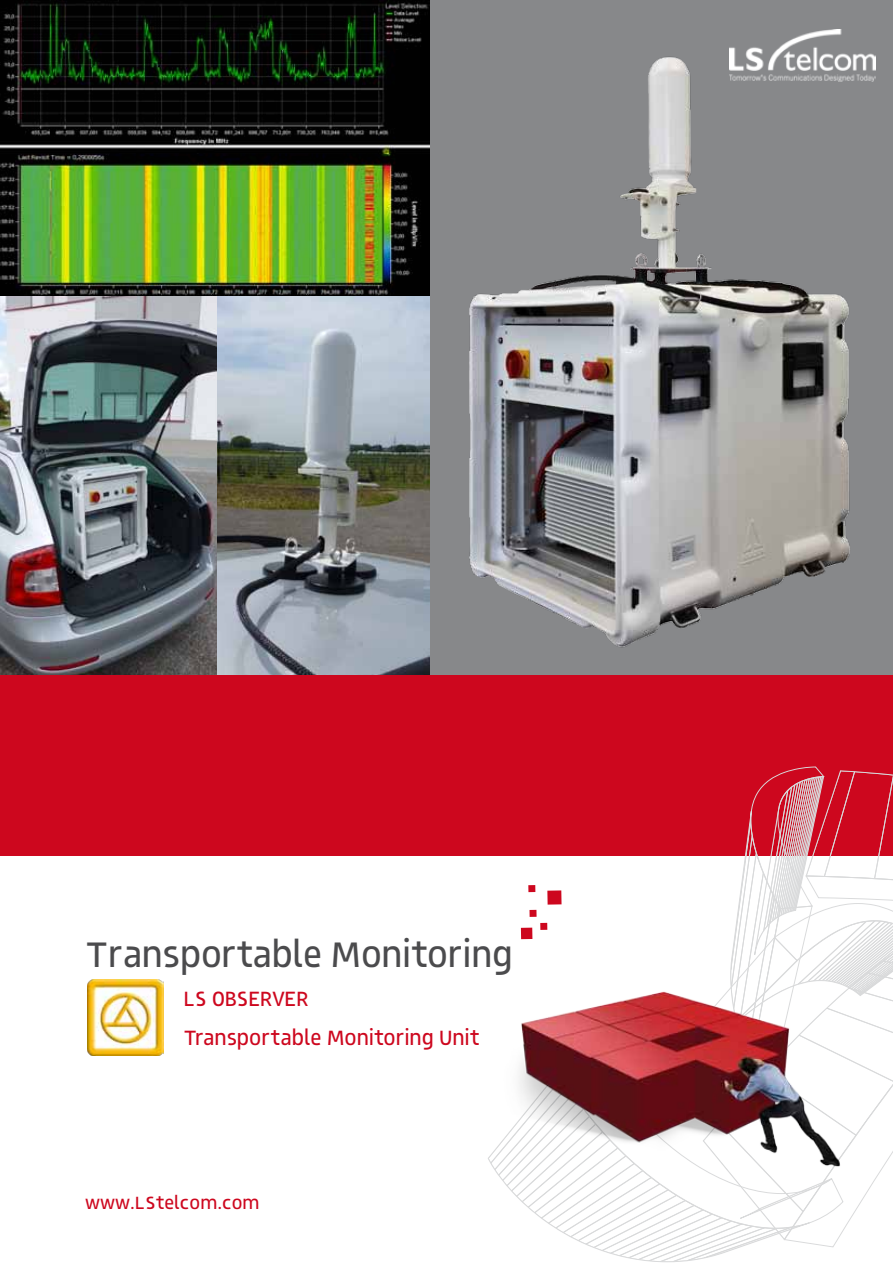
<style>
.page{position:relative;width:893px;height:1263px;background:#fff}
.page>*{position:absolute;margin:0;border:0;box-sizing:border-box;transform-origin:0 0}
.t1{font:36px "Generation Z Medium";letter-spacing:-.01em;color:#4b4b4d}
.t2{font:21px/39px "Generation Z Medium";letter-spacing:-.005em;color:#cd071e}
.t3{font:18px "Generation Z Medium";color:#cd071e}
</style>
<div class="page">
<img style="left:0;top:296px;width:218px;height:379px">
<img style="left:218px;top:296px;width:209px;height:379px">
<img style="left:0;top:0;width:429px;height:296px">
<img style="left:427px;top:8px;width:466px;height:667px">
<div style="left:0;top:675px;width:893px;height:180px;background:#cd071e"></div>
<svg style="left:488px;top:766px;width:405px;height:496px"></svg>
<img style="left:497px;top:929px;width:369px;height:259px">
<img style="left:88px;top:980px;width:76px;height:76px">
<img style="left:729px;top:30px;width:147px;height:52px">
<h1 class="t1" style="left:85px;top:932px;width:429px">Transportable Monitoring</h1>
<p class="t2" style="left:183px;top:978px;width:298px">LS OBSERVER<br>Transportable Monitoring Unit</p>
<p class="t3" style="left:85px;top:1192px;width:176px">www.LStelcom.com</p>
</div>
